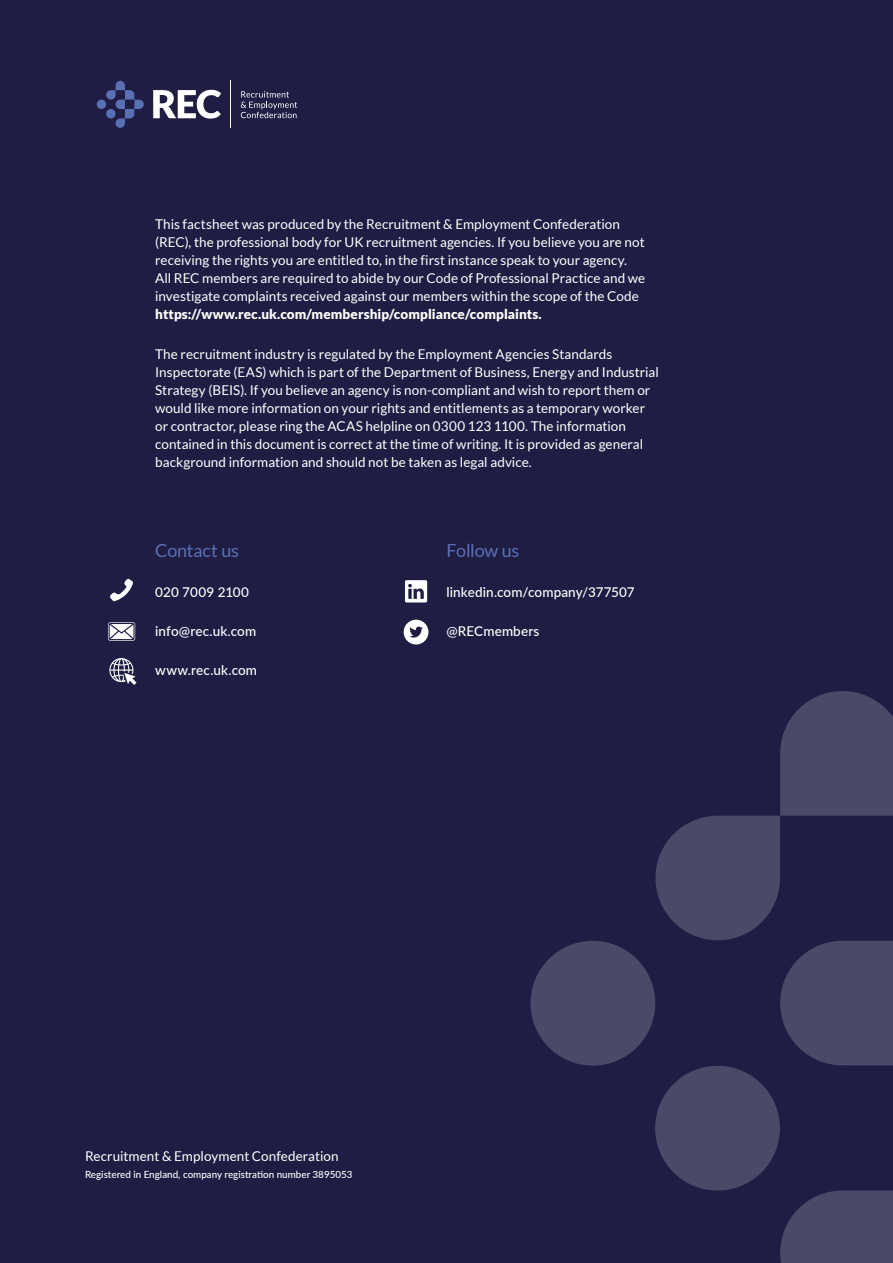
<style>
.page{position:relative;width:893px;height:1263px;background:#1f1d43}
.page>*{position:absolute;margin:0;border:0;box-sizing:border-box;transform-origin:0 0}
.t1{font:18px "Lato";letter-spacing:-.01em;color:#5a70b5}
.t2{font:13.5px/18px "Lato";color:#fff}
.t3{font:500 13.5px "Lato";letter-spacing:.01em;color:#fff}
.t4{font:900 13.5px "Lato";letter-spacing:.01em;color:#fff}
.t5{font:500 9.9px "Lato";color:#fff}
</style>
<div class="page">
<svg style="left:780px;top:1190px;width:113px;height:73px"></svg>
<div style="left:530px;top:941px;width:125px;height:124px;background:#4a4967;border-radius:50%"></div>
<div style="left:655px;top:1066px;width:125px;height:124px;background:#4a4967;border-radius:50%"></div>
<svg style="left:655px;top:691px;width:238px;height:374px"></svg>
<svg style="left:153px;top:90px;width:68px;height:29px"></svg>
<hr style="left:231px;top:81px;width:1px;height:47px;background:#fff">
<svg style="left:241px;top:91px;width:56px;height:27px"></svg>
<div style="left:97px;top:100px;width:9px;height:9px;background:#5a70b5;border-radius:50%"></div>
<svg style="left:106px;top:81px;width:38px;height:47px"></svg>
<svg style="left:110px;top:579px;width:23px;height:22px"></svg>
<svg style="left:108px;top:622px;width:27px;height:19px"></svg>
<svg style="left:109px;top:623px;width:26px;height:17px"></svg>
<svg style="left:109px;top:658px;width:28px;height:27px"></svg>
<svg style="left:405px;top:580px;width:22px;height:22px"></svg>
<svg style="left:404px;top:620px;width:24px;height:24px"></svg>
<p class="t2" style="left:155px;top:215px;width:492px">This factsheet was produced by the Recruitment &amp; Employment Confederation (REC), the professional body for UK recruitment agencies. If you believe you are not receiving the rights you are entitled to, in the first instance speak to your agency.<br>All REC members are required to abide by our Code of Professional Practice and we investigate complaints received against our members within the scope of the Code</p>
<p class="t4" style="left:155px;top:306px;width:388px">https://www.rec.uk.com/membership/compliance/complaints.</p>
<p class="t2" style="left:155px;top:345px;width:505px">The recruitment industry is regulated by the Employment Agencies Standards Inspectorate (EAS) which is part of the Department of Business, Energy and Industrial Strategy (BEIS). If you believe an agency is non-compliant and wish to report them or would like more information on your rights and entitlements as a temporary worker or contractor, please ring the ACAS helpline on 0300 123 1100. The information contained in this document is correct at the time of writing. It is provided as general background information and should not be taken as legal advice.</p>
<h1 class="t1" style="left:155px;top:541px;width:85px">Contact us</h1>
<p class="t3" style="left:155px;top:582px;width:95px">020 7009 2100</p>
<p class="t3" style="left:155px;top:621px;width:103px">info@rec.uk.com</p>
<p class="t3" style="left:155px;top:661px;width:103px">www.rec.uk.com</p>
<h1 class="t1" style="left:446px;top:541px;width:74px">Follow us</h1>
<p class="t3" style="left:446px;top:582px;width:190px">linkedin.com/company/377507</p>
<p class="t3" style="left:446px;top:621px;width:95px">@RECmembers</p>
<p class="t2" style="left:85px;top:1147px;width:255px">Recruitment &amp; Employment Confederation</p>
<p class="t5" style="left:85px;top:1167px;width:269px">Registered in England, company registration number 3895053</p>
</div>
